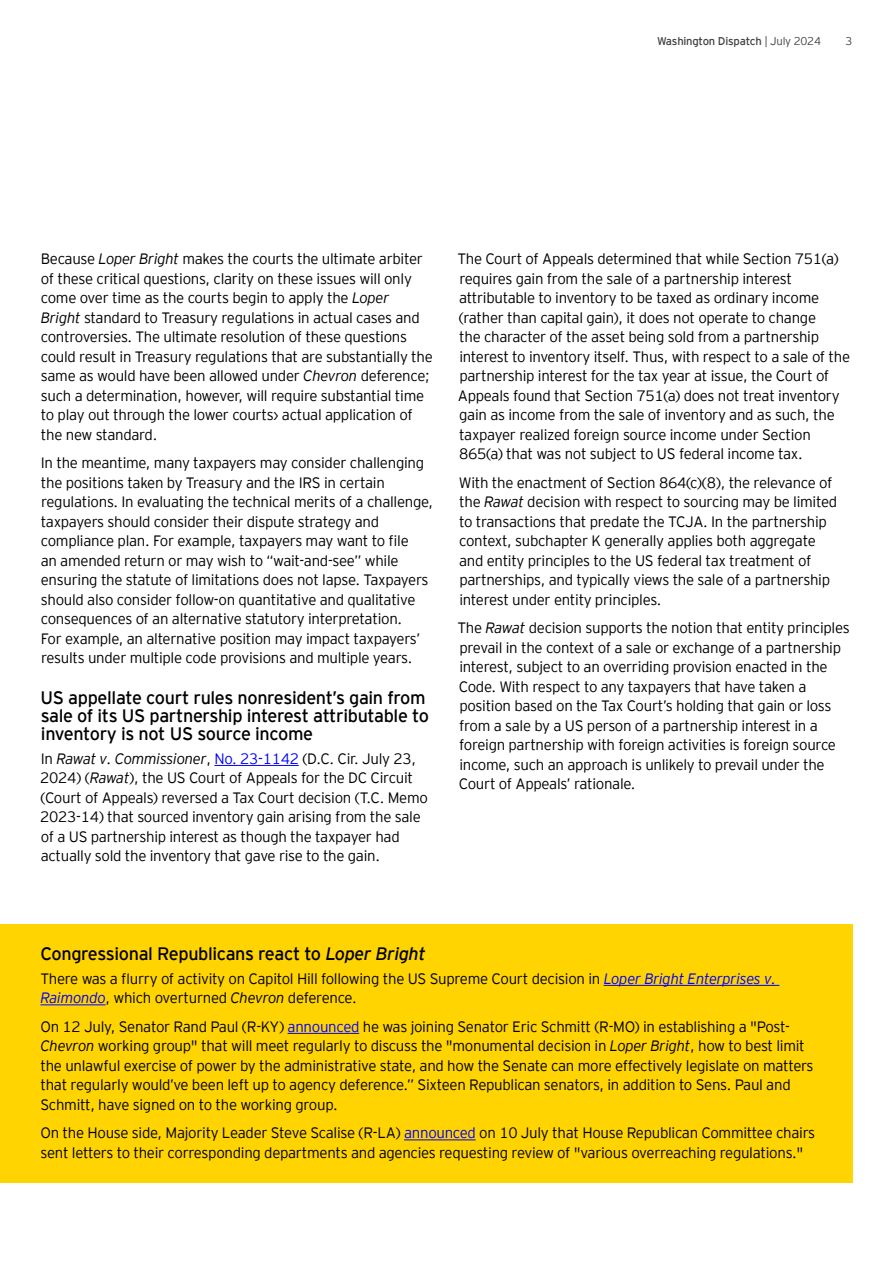
<style>
.page{position:relative;width:893px;height:1263px;background:#fff}
.page>*{position:absolute;margin:0;border:0;box-sizing:border-box;transform-origin:0 0}
.t1{font:18px/18px "EY Interstate";letter-spacing:-.02em;color:#000}
.t2{font:300 15px/19.5px "EY Interstate";letter-spacing:-.02em;color:#000}
.t3{font:11.25px "EY Interstate";letter-spacing:-.02em;color:#414042}
.t4{font:300 11.25px "EY Interstate";color:#414042}
.s1{font-weight:300}
.s2{font-style:italic}
.s3{color:#00f}
.s4{font-style:italic;color:#00f}
</style>
<div class="page">
<hr style="left:214px;top:765px;width:85px;height:1px;background:#00f">
<div style="left:0;top:925px;width:852px;height:258px;background:#ffd400"></div>
<hr style="left:604px;top:985px;width:175px;height:1px;background:#00f">
<hr style="left:40px;top:1004px;width:66px;height:1px;background:#00f">
<hr style="left:288px;top:1033px;width:71px;height:1px;background:#00f">
<hr style="left:404px;top:1139px;width:72px;height:1px;background:#00f">
<p class="t3" style="left:657px;top:33px;width:165px">Washington Dispatch <span class="s1">| July 2024</span></p>
<p class="t4" style="left:845px;top:33px;width:8px">3</p>
<p class="t2" style="left:41px;top:248px;width:393px">Because <span class="s2">Loper Bright</span> makes the courts the ultimate arbiter of these critical questions, clarity on these issues will only come over time as the courts begin to apply the <span class="s2">Loper Bright</span> standard to Treasury regulations in actual cases and controversies. The ultimate resolution of these questions could result in Treasury regulations that are substantially the same as would have been allowed under <span class="s2">Chevron</span> deference; such a determination, however, will require substantial time to play out through the lower courts› actual application of the new standard.</p>
<p class="t2" style="left:41px;top:452px;width:394px">In the meantime, many taxpayers may consider challenging the positions taken by Treasury and the IRS in certain regulations. In evaluating the technical merits of a challenge, taxpayers should consider their dispute strategy and compliance plan. For example, taxpayers may want to file<br>an amended return or may wish to “wait-and-see” while ensuring the statute of limitations does not lapse. Taxpayers should also consider follow-on quantitative and qualitative consequences of an alternative statutory interpretation.<br>For example, an alternative position may impact taxpayers’ results under multiple code provisions and multiple years.</p>
<p class="t1" style="left:41px;top:687px;width:390px">US appellate court rules nonresident’s gain from sale of its US partnership interest attributable to inventory is not US source income</p>
<p class="t2" style="left:40px;top:748px;width:389px">In <span class="s2">Rawat v. Commissioner</span>, <span class="s3">No. 23-1142</span> (D.C. Cir. July 23, 2024) (<span class="s2">Rawat</span>), the US Court of Appeals for the DC Circuit (Court of Appeals) reversed a Tax Court decision (T.C. Memo 2023-14) that sourced inventory gain arising from the sale of a US partnership interest as though the taxpayer had actually sold the inventory that gave rise to the gain.</p>
<p class="t2" style="left:457px;top:248px;width:394px">The Court of Appeals determined that while Section 751(a) requires gain from the sale of a partnership interest attributable to inventory to be taxed as ordinary income (rather than capital gain), it does not operate to change<br>the character of the asset being sold from a partnership interest to inventory itself. Thus, with respect to a sale of the partnership interest for the tax year at issue, the Court of Appeals found that Section 751(a) does not treat inventory gain as income from the sale of inventory and as such, the taxpayer realized foreign source income under Section 865(a) that was not subject to US federal income tax.</p>
<p class="t2" style="left:459px;top:472px;width:380px">With the enactment of Section 864(c)(8), the relevance of the <span class="s2">Rawat</span> decision with respect to sourcing may be limited to transactions that predate the TCJA. In the partnership context, subchapter K generally applies both aggregate and entity principles to the US federal tax treatment of partnerships, and typically views the sale of a partnership interest under entity principles.</p>
<p class="t2" style="left:457px;top:617px;width:394px">The <span class="s2">Rawat</span> decision supports the notion that entity principles prevail in the context of a sale or exchange of a partnership interest, subject to an overriding provision enacted in the Code. With respect to any taxpayers that have taken a position based on the Tax Court’s holding that gain or loss from a sale by a US person of a partnership interest in a foreign partnership with foreign activities is foreign source income, such an approach is unlikely to prevail under the Court of Appeals’ rationale.</p>
<p class="t1" style="left:40px;top:943px;width:387px">Congressional Republicans react to <span class="s2">Loper Bright</span></p>
<p class="t2" style="left:40px;top:967px;width:737px">There was a flurry of activity on Capitol Hill following the US Supreme Court decision in <span class="s4">Loper Bright Enterprises v.<br>Raimondo</span>, which overturned <span class="s2">Chevron</span> deference.</p>
<p class="t2" style="left:40px;top:1015px;width:775px">On 12 July, Senator Rand Paul (R-KY) <span class="s3">announced</span> he was joining Senator Eric Schmitt (R-MO) in establishing a "Post-<span class="s2">Chevron</span> working group" that will meet regularly to discuss the "monumental decision in <span class="s2">Loper Bright</span>, how to best limit the unlawful exercise of power by the administrative state, and how the Senate can more effectively legislate on matters that regularly would’ve been left up to agency deference.” Sixteen Republican senators, in addition to Sens. Paul and Schmitt, have signed on to the working group.</p>
<p class="t2" style="left:40px;top:1122px;width:776px">On the House side, Majority Leader Steve Scalise (R-LA) <span class="s3">announced</span> on 10 July that House Republican Committee chairs sent letters to their corresponding departments and agencies requesting review of "various overreaching regulations."</p>
</div>
